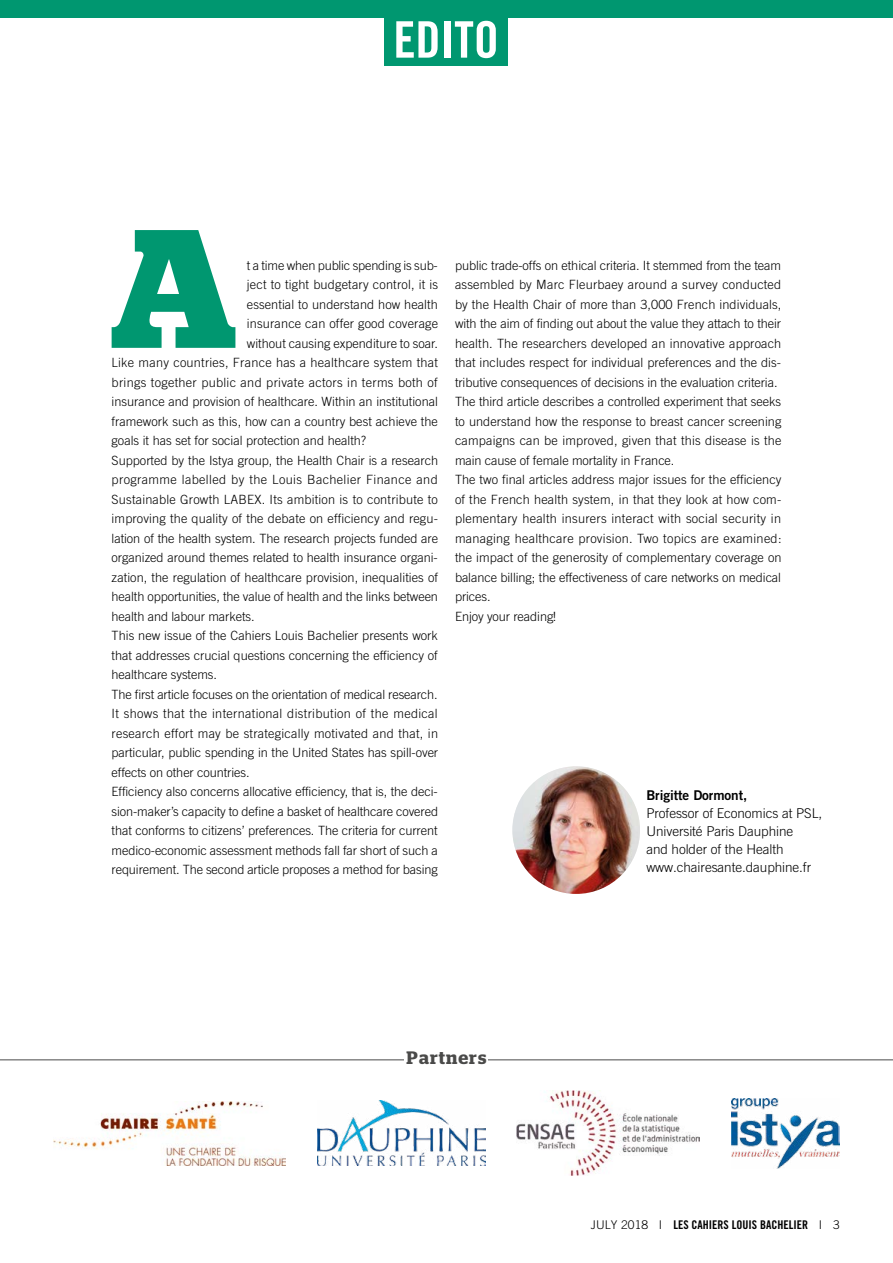
<style>
.page{position:relative;width:893px;height:1263px;background:#fff}
.page>*{position:absolute;margin:0;border:0;box-sizing:border-box;transform-origin:0 0}
.t1{font:700 168.3px "Stag";color:#009770}
.t2{font:50.4px "Trade Gothic LT Std Bd Cn 20";letter-spacing:-.005em;color:#fff}
.t3{font:600 18px "Stag";letter-spacing:.06em;color:#4a4a49}
.t4{font:300 13.5px/18px "Trade Gothic LT Std";letter-spacing:-.005em;color:#000}
.t5{font:13.5px "Trade Gothic LT Std Bd 2";letter-spacing:-.005em;color:#000}
.t6{font:300 12.75px/19.5px "Trade Gothic LT Std";color:#000}
.t7{font:300 12.75px "Trade Gothic LT Std";letter-spacing:.025em;color:#000}
.t8{font:300 12.75px "Trade Gothic LT Std";letter-spacing:.02em;color:#000}
.t9{font:300 12.75px "Trade Gothic LT Std";letter-spacing:.03em;color:#000}
.t10{font:12px "Trade Gothic LT Std Bd Cn 20";color:#000}
.s1{font-family:"Trade Gothic LT Std";font-weight:300}
</style>
<div class="page">
<div style="left:0;top:0;width:893px;height:17px;background:#009770"></div>
<div style="left:385px;top:13px;width:123px;height:53px;background:#009770"></div>
<img style="left:512px;top:766px;width:128px;height:128px;border-radius:64px">
<hr style="left:0;top:1059px;width:893px;height:1px;background:#4a4a49">
<div style="left:404px;top:1048px;width:84px;height:18px;background:#fff"></div>
<img style="left:53px;top:1101px;width:233px;height:64px">
<img style="left:318px;top:1101px;width:167px;height:64px">
<img style="left:517px;top:1090px;width:182px;height:86px">
<img style="left:731px;top:1098px;width:109px;height:70px">
<h2 class="t2" style="left:393px;top:9px;width:107px">EDITO</h2>
<h1 class="t1" style="left:110px;top:190px;width:128px">A</h1>
<p class="t6" style="left:247px;top:255px;width:192px">t a time when public spending is sub-</p>
<p class="t6" style="left:247px;top:275px;width:193px">ject to tight budgetary control, it is</p>
<p class="t6" style="left:247px;top:294px;width:192px">essential to understand how health</p>
<p class="t6" style="left:247px;top:314px;width:193px">insurance can offer good coverage</p>
<p class="t6" style="left:247px;top:333px;width:193px">without causing expenditure to soar.</p>
<p class="t8" style="left:112px;top:355px;width:328px">Like many countries, France has a healthcare system that</p>
<p class="t7" style="left:112px;top:375px;width:328px">brings together public and private actors in terms both of</p>
<p class="t6" style="left:112px;top:392px;width:328px">insurance and provision of healthcare. Within an institutional</p>
<p class="t6" style="left:112px;top:411px;width:328px">framework such as this, how can a country best achieve the</p>
<p class="t6" style="left:112px;top:431px;width:256px">goals it has set for social protection and health?</p>
<p class="t6" style="left:112px;top:450px;width:328px">Supported by the Istya group, the Health Chair is a research</p>
<p class="t9" style="left:112px;top:472px;width:328px">programme labelled by the Louis Bachelier Finance and</p>
<p class="t6" style="left:112px;top:489px;width:328px">Sustainable Growth LABEX. Its ambition is to contribute to</p>
<p class="t6" style="left:112px;top:509px;width:328px">improving the quality of the debate on efficiency and regu-</p>
<p class="t6" style="left:112px;top:528px;width:328px">lation of the health system. The research projects funded are</p>
<p class="t6" style="left:112px;top:548px;width:328px">organized around themes related to health insurance organi-</p>
<p class="t6" style="left:112px;top:567px;width:328px">zation, the regulation of healthcare provision, inequalities of</p>
<p class="t6" style="left:112px;top:587px;width:328px">health opportunities, the value of health and the links between</p>
<p class="t6" style="left:112px;top:606px;width:145px">health and labour markets.</p>
<p class="t6" style="left:112px;top:626px;width:328px">This new issue of the Cahiers Louis Bachelier presents work</p>
<p class="t6" style="left:112px;top:645px;width:328px">that addresses crucial questions concerning the efficiency of</p>
<p class="t6" style="left:112px;top:665px;width:107px">healthcare systems.</p>
<p class="t6" style="left:112px;top:684px;width:328px">The first article focuses on the orientation of medical research.</p>
<p class="t7" style="left:112px;top:706px;width:328px">It shows that the international distribution of the medical</p>
<p class="t8" style="left:112px;top:726px;width:328px">research effort may be strategically motivated and that, in</p>
<p class="t6" style="left:112px;top:743px;width:328px">particular, public spending in the United States has spill-over</p>
<p class="t6" style="left:112px;top:762px;width:139px">effects on other countries.</p>
<p class="t6" style="left:112px;top:782px;width:328px">Efficiency also concerns allocative efficiency, that is, the deci-</p>
<p class="t6" style="left:112px;top:801px;width:328px">sion-maker’s capacity to define a basket of healthcare covered</p>
<p class="t6" style="left:112px;top:821px;width:328px">that conforms to citizens’ preferences. The criteria for current</p>
<p class="t6" style="left:112px;top:840px;width:328px">medico-economic assessment methods fall far short of such a</p>
<p class="t6" style="left:112px;top:860px;width:328px">requirement. The second article proposes a method for basing</p>
<p class="t6" style="left:455px;top:255px;width:328px">public trade-offs on ethical criteria. It stemmed from the team assembled by Marc Fleurbaey around a survey conducted by the Health Chair of more than 3,000 French individuals, with the aim of finding out about the value they attach to their health. The researchers developed an innovative approach that includes respect for individual preferences and the dis&shy;tributive consequences of decisions in the evaluation criteria.<br>The third article describes a controlled experiment that seeks to understand how the response to breast cancer screening campaigns can be improved, given that this disease is the main cause of female mortality in France.<br>The two final articles address major issues for the efficiency of the French health system, in that they look at how com&shy;plementary health insurers interact with social security in managing healthcare provision. Two topics are examined: the impact of the generosity of complementary coverage on balance billing; the effectiveness of care networks on medical prices.<br>Enjoy your reading!</p>
<p class="t5" style="left:646px;top:787px;width:102px">Brigitte Dormont,</p>
<p class="t4" style="left:646px;top:804px;width:177px">Professor of Economics at PSL,<br>Université Paris Dauphine<br>and holder of the Health www.chairesante.dauphine.fr</p>
<h3 class="t3" style="left:407px;top:1047px;width:81px">Partners</h3>
<p class="t10" style="left:591px;top:1217px;width:250px"><span class="s1">JULY 2018 I</span> LES CAHIERS LOUIS BACHELIER <span class="s1">I 3</span></p>
</div>
